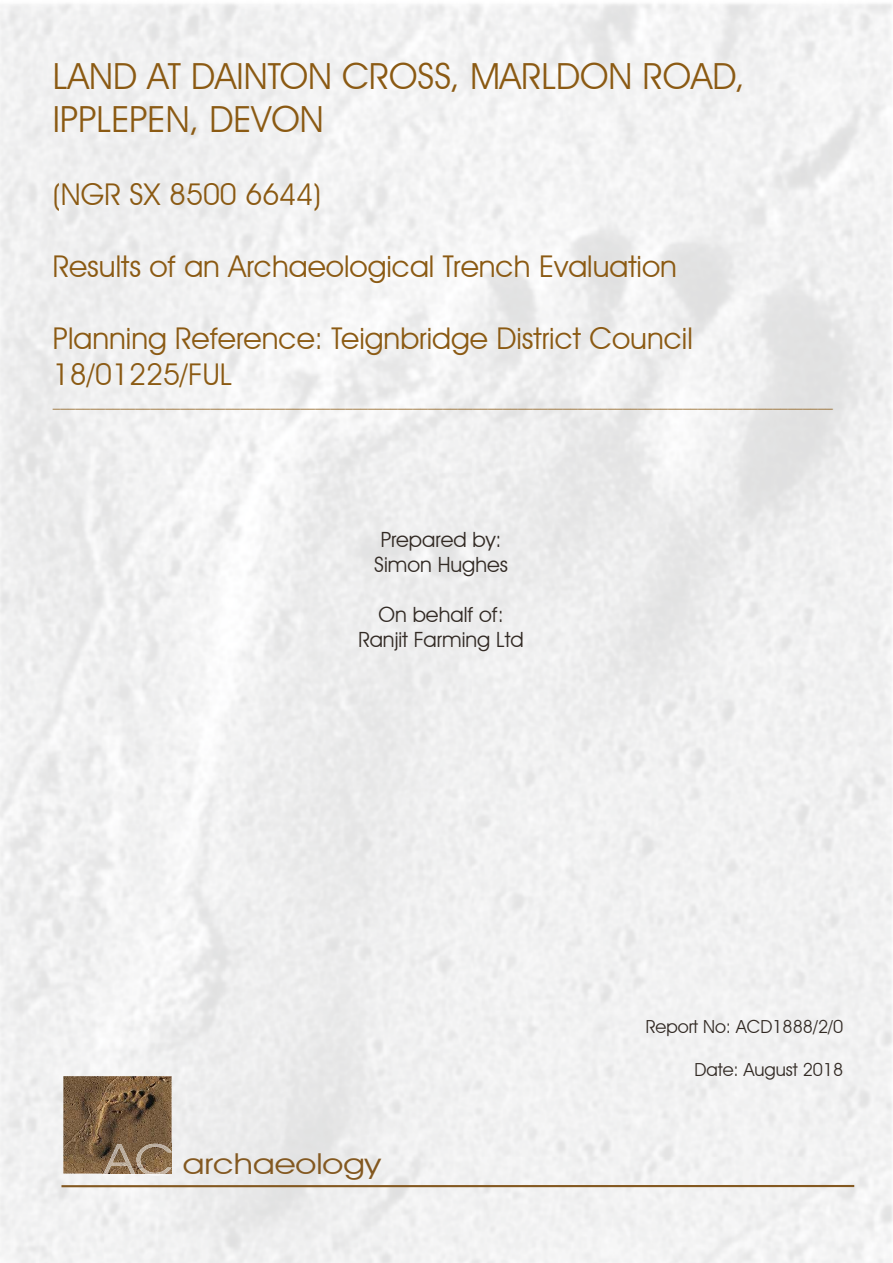
<style>
.page{position:relative;width:893px;height:1263px;background:#fff}
.page>*{position:absolute;margin:0;border:0;box-sizing:border-box;transform-origin:0 0}
.t1{font:36px/43.2px "Avant Garde IT Cby BT Book 2";color:#8b5a13}
.t2{font:30px/36px "Avant Garde IT Cby BT Book 2";color:#8b5a13}
.t3{font:28.8px "Avant Garde IT Cby BT Book 2";color:#835820;scale:1.19 1}
.t4{font:21px/25.2px "Avant Garde IT Cby BT Book 2";color:#322a24;text-align:center}
.t5{font:18px "Avant Garde IT Cby BT Book 2";color:#322a24}
.t6{font:15px "Avant Garde IT Cby BT Book 2";color:#8b5a13}
</style>
<div class="page">
<div style="left:0;top:1105px;width:104px;height:158px;background:#f2f2f2"></div>
<div style="left:173px;top:1154px;width:208px;height:26px;background:#e9eaea"></div>
<img style="left:63px;top:1076px;width:109px;height:97px">
<img style="left:103px;top:1173px;width:69px;height:3px">
<img style="left:103px;top:1144px;width:69px;height:29px">
<hr style="left:61px;top:1185px;width:793px;height:2px;background:#835820">
<p class="t1" style="left:53px;top:54px;width:693px">LAND AT DAINTON CROSS, MARLDON ROAD,<br>IPPLEPEN, DEVON</p>
<p class="t2" style="left:53px;top:176px;width:270px">(NGR SX 8500 6644)</p>
<p class="t2" style="left:53px;top:248px;width:625px">Results of an Archaeological Trench Evaluation</p>
<p class="t2" style="left:53px;top:320px;width:641px">Planning Reference: Teignbridge District Council<br>18/01225/FUL</p>
<p class="t6" style="left:53px;top:392px;width:781px">________________________________________________________________________________________________________</p>
<p class="t4" style="left:374px;top:526px;width:135px">Prepared by:<br>Simon Hughes</p>
<p class="t4" style="left:358px;top:602px;width:167px">On behalf of:<br>Ranjit Farming Ltd</p>
<p class="t3" style="left:183px;top:1146px;width:168px">archaeology</p>
<p class="t5" style="left:646px;top:1015px;width:199px">Report No: ACD1888/2/0</p>
<p class="t5" style="left:695px;top:1058px;width:150px">Date: August 2018</p>
</div>
